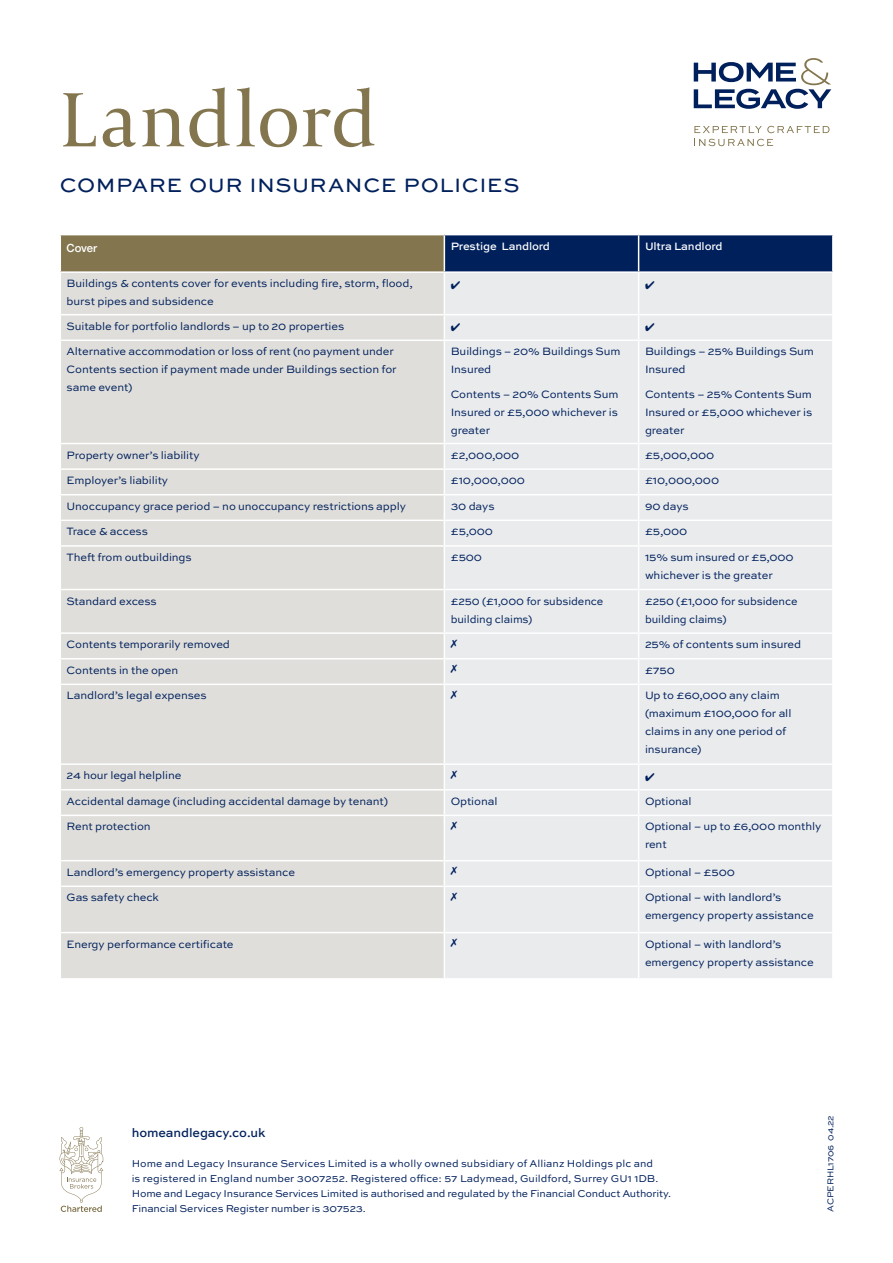
<style>
.page{position:relative;width:893px;height:1263px;background:#fff}
.page>*{position:absolute;margin:0;border:0;box-sizing:border-box;transform-origin:0 0}
.t1{font:81px "Capitolium 2";letter-spacing:-.005em;color:#83754e}
.t2{font:24px "Sweet Sans Pro";letter-spacing:-.005em;color:#00205c}
.t3{font:500 12.75px "Sweet Sans Pro";letter-spacing:-.01em;color:#00205c}
.t4{font:11.25px/18px "Sweet Sans Pro";letter-spacing:-.01em;color:#00205c}
.t5{font:500 11.25px "Sweet Sans Pro";letter-spacing:-.01em;color:#fff}
.t6{font:500 11.25px "Helvetica Neue";letter-spacing:-.01em;color:#fff}
.t7{font:10.5px/15px "Sweet Sans Pro";letter-spacing:-.005em;color:#00205c}
.t8{font:9px "Sweet Sans Pro";letter-spacing:-.01em;color:#00205c}
</style>
<div class="page">
<div style="left:60px;top:235px;width:384px;height:37px;background:#83754e"></div>
<div style="left:445px;top:235px;width:387px;height:36px;background:#00205c"></div>
<div style="left:61px;top:273px;width:383px;height:705px;background:#dfdeda"></div>
<div style="left:445px;top:273px;width:387px;height:705px;background:#e9ebed"></div>
<hr style="left:60px;top:235px;width:1px;height:36px;background:#fff">
<hr style="left:638px;top:235px;width:1px;height:36px;background:#fff">
<hr style="left:60px;top:271px;width:384px;height:2px;background:#fff">
<hr style="left:638px;top:273px;width:1px;height:41px;background:#fff">
<hr style="left:60px;top:314px;width:384px;height:1px;background:#fff">
<hr style="left:444px;top:314px;width:195px;height:1px;background:#fff">
<hr style="left:639px;top:314px;width:195px;height:1px;background:#fff">
<svg style="left:638px;top:315px;width:1px;height:24px"></svg>
<hr style="left:60px;top:339px;width:384px;height:2px;background:#fff">
<hr style="left:444px;top:339px;width:195px;height:2px;background:#fff">
<hr style="left:639px;top:339px;width:195px;height:2px;background:#fff">
<hr style="left:638px;top:341px;width:1px;height:102px;background:#fff">
<hr style="left:60px;top:443px;width:384px;height:1px;background:#fff">
<hr style="left:444px;top:443px;width:195px;height:1px;background:#fff">
<hr style="left:639px;top:443px;width:195px;height:1px;background:#fff">
<hr style="left:60px;top:468px;width:384px;height:2px;background:#fff">
<hr style="left:444px;top:468px;width:195px;height:2px;background:#fff">
<hr style="left:639px;top:468px;width:195px;height:2px;background:#fff">
<hr style="left:60px;top:494px;width:384px;height:1px;background:#fff">
<hr style="left:444px;top:494px;width:195px;height:1px;background:#fff">
<hr style="left:639px;top:494px;width:195px;height:1px;background:#fff">
<hr style="left:60px;top:520px;width:384px;height:1px;background:#fff">
<hr style="left:444px;top:520px;width:195px;height:1px;background:#fff">
<hr style="left:639px;top:520px;width:195px;height:1px;background:#fff">
<svg style="left:638px;top:444px;width:1px;height:101px"></svg>
<hr style="left:60px;top:545px;width:384px;height:2px;background:#fff">
<hr style="left:444px;top:545px;width:195px;height:2px;background:#fff">
<hr style="left:639px;top:545px;width:195px;height:2px;background:#fff">
<hr style="left:638px;top:547px;width:1px;height:42px;background:#fff">
<hr style="left:60px;top:589px;width:384px;height:1px;background:#fff">
<hr style="left:444px;top:589px;width:195px;height:1px;background:#fff">
<hr style="left:639px;top:589px;width:195px;height:1px;background:#fff">
<hr style="left:638px;top:590px;width:1px;height:42px;background:#fff">
<hr style="left:60px;top:632px;width:384px;height:2px;background:#fff">
<hr style="left:444px;top:632px;width:195px;height:2px;background:#fff">
<hr style="left:639px;top:632px;width:195px;height:2px;background:#fff">
<hr style="left:60px;top:658px;width:384px;height:1px;background:#fff">
<hr style="left:444px;top:658px;width:195px;height:1px;background:#fff">
<hr style="left:639px;top:658px;width:195px;height:1px;background:#fff">
<svg style="left:638px;top:634px;width:1px;height:50px"></svg>
<hr style="left:60px;top:684px;width:384px;height:1px;background:#fff">
<hr style="left:444px;top:684px;width:195px;height:1px;background:#fff">
<hr style="left:639px;top:684px;width:195px;height:1px;background:#fff">
<hr style="left:638px;top:685px;width:1px;height:78px;background:#fff">
<hr style="left:60px;top:763px;width:384px;height:2px;background:#fff">
<hr style="left:444px;top:763px;width:195px;height:2px;background:#fff">
<hr style="left:639px;top:763px;width:195px;height:2px;background:#fff">
<hr style="left:60px;top:789px;width:384px;height:1px;background:#fff">
<hr style="left:444px;top:789px;width:195px;height:1px;background:#fff">
<hr style="left:639px;top:789px;width:195px;height:1px;background:#fff">
<svg style="left:638px;top:765px;width:1px;height:50px"></svg>
<hr style="left:60px;top:815px;width:384px;height:1px;background:#fff">
<hr style="left:444px;top:815px;width:195px;height:1px;background:#fff">
<hr style="left:639px;top:815px;width:195px;height:1px;background:#fff">
<hr style="left:638px;top:816px;width:1px;height:44px;background:#fff">
<hr style="left:60px;top:860px;width:384px;height:1px;background:#fff">
<hr style="left:444px;top:860px;width:195px;height:1px;background:#fff">
<hr style="left:639px;top:860px;width:195px;height:1px;background:#fff">
<svg style="left:638px;top:861px;width:1px;height:24px"></svg>
<hr style="left:60px;top:885px;width:384px;height:2px;background:#fff">
<hr style="left:444px;top:885px;width:195px;height:2px;background:#fff">
<hr style="left:639px;top:885px;width:195px;height:2px;background:#fff">
<hr style="left:638px;top:887px;width:1px;height:45px;background:#fff">
<hr style="left:60px;top:932px;width:384px;height:1px;background:#fff">
<hr style="left:444px;top:932px;width:195px;height:1px;background:#fff">
<hr style="left:639px;top:932px;width:195px;height:1px;background:#fff">
<hr style="left:638px;top:933px;width:1px;height:45px;background:#fff">
<svg style="left:694px;top:126px;width:135px;height:7px"></svg>
<svg style="left:694px;top:139px;width:79px;height:7px"></svg>
<svg style="left:694px;top:58px;width:137px;height:51px"></svg>
<svg style="left:60px;top:1127px;width:43px;height:85px"></svg>
<svg style="left:451px;top:639px;width:6px;height:8px"></svg>
<svg style="left:451px;top:665px;width:6px;height:8px"></svg>
<svg style="left:451px;top:690px;width:6px;height:8px"></svg>
<svg style="left:451px;top:770px;width:6px;height:8px"></svg>
<svg style="left:451px;top:821px;width:6px;height:9px"></svg>
<svg style="left:451px;top:867px;width:6px;height:8px"></svg>
<svg style="left:451px;top:892px;width:6px;height:8px"></svg>
<svg style="left:451px;top:938px;width:6px;height:9px"></svg>
<svg style="left:451px;top:281px;width:9px;height:8px"></svg>
<svg style="left:645px;top:281px;width:9px;height:8px"></svg>
<svg style="left:451px;top:323px;width:9px;height:8px"></svg>
<svg style="left:645px;top:323px;width:9px;height:8px"></svg>
<svg style="left:645px;top:772px;width:9px;height:9px"></svg>
<h1 class="t1" style="left:60px;top:66px;width:319px">Landlord</h1>
<h2 class="t2" style="left:60px;top:167px;width:462px">compare our insurance policies</h2>
<p class="t6" style="left:67px;top:239px;width:32px">Cover</p>
<p class="t5" style="left:451px;top:238px;width:101px">Prestige Landlord</p>
<p class="t5" style="left:645px;top:238px;width:79px">Ultra Landlord</p>
<p class="t4" style="left:67px;top:274px;width:348px">Buildings &amp; contents cover for events including fire, storm, flood, burst pipes and subsidence</p>
<p class="t4" style="left:67px;top:316px;width:279px">Suitable for portfolio landlords – up to 20 properties</p>
<p class="t4" style="left:67px;top:342px;width:332px">Alternative accommodation or loss of rent (no payment under<br>Contents section if payment made under Buildings section for same event)</p>
<p class="t4" style="left:451px;top:342px;width:171px">Buildings – 20% Buildings Sum<br>Insured</p>
<p class="t4" style="left:451px;top:384px;width:169px;text-align:justify">Contents – 20% Contents Sum Insured or £5,000 whichever is greater</p>
<p class="t4" style="left:645px;top:342px;width:170px">Buildings – 25% Buildings Sum<br>Insured</p>
<p class="t4" style="left:645px;top:384px;width:169px;text-align:justify">Contents – 25% Contents Sum Insured or £5,000 whichever is greater</p>
<p class="t4" style="left:67px;top:445px;width:134px">Property owner’s liability</p>
<p class="t4" style="left:451px;top:445px;width:70px">£2,000,000</p>
<p class="t4" style="left:645px;top:445px;width:71px">£5,000,000</p>
<p class="t4" style="left:67px;top:471px;width:103px">Employer’s liability</p>
<p class="t4" style="left:451px;top:471px;width:76px">£10,000,000</p>
<p class="t4" style="left:645px;top:471px;width:76px">£10,000,000</p>
<p class="t4" style="left:67px;top:497px;width:341px">Unoccupancy grace period – no unoccupancy restrictions apply</p>
<p class="t4" style="left:451px;top:497px;width:45px">30 days</p>
<p class="t4" style="left:645px;top:497px;width:45px">90 days</p>
<p class="t4" style="left:67px;top:522px;width:83px">Trace &amp; access</p>
<p class="t4" style="left:451px;top:522px;width:44px">£5,000</p>
<p class="t4" style="left:645px;top:522px;width:44px">£5,000</p>
<p class="t4" style="left:67px;top:548px;width:127px">Theft from outbuildings</p>
<p class="t4" style="left:451px;top:548px;width:33px">£500</p>
<p class="t4" style="left:645px;top:548px;width:150px">15% sum insured or £5,000 whichever is the greater</p>
<p class="t4" style="left:67px;top:591px;width:92px">Standard excess</p>
<p class="t4" style="left:451px;top:591px;width:154px">£250 (£1,000 for subsidence building claims)</p>
<p class="t4" style="left:645px;top:591px;width:154px">£250 (£1,000 for subsidence building claims)</p>
<p class="t4" style="left:67px;top:635px;width:165px">Contents temporarily removed</p>
<p class="t4" style="left:645px;top:635px;width:158px">25% of contents sum insured</p>
<p class="t4" style="left:67px;top:660px;width:113px">Contents in the open</p>
<p class="t4" style="left:645px;top:660px;width:31px">£750</p>
<p class="t4" style="left:67px;top:686px;width:141px">Landlord’s legal expenses</p>
<p class="t4" style="left:645px;top:686px;width:148px">Up to £60,000 any claim (maximum £100,000 for all claims in any one period of insurance)</p>
<p class="t4" style="left:67px;top:766px;width:116px">24 hour legal helpline</p>
<p class="t4" style="left:67px;top:792px;width:323px">Accidental damage (including accidental damage by tenant)</p>
<p class="t4" style="left:451px;top:792px;width:48px">Optional</p>
<p class="t4" style="left:645px;top:792px;width:48px">Optional</p>
<p class="t4" style="left:67px;top:817px;width:86px">Rent protection</p>
<p class="t4" style="left:645px;top:817px;width:178px">Optional – up to £6,000 monthly rent</p>
<p class="t4" style="left:67px;top:862px;width:230px">Landlord’s emergency property assistance</p>
<p class="t4" style="left:645px;top:862px;width:91px">Optional – £500</p>
<p class="t4" style="left:67px;top:888px;width:94px">Gas safety check</p>
<p class="t4" style="left:645px;top:888px;width:170px">Optional – with landlord’s emergency property assistance</p>
<p class="t4" style="left:67px;top:934px;width:168px">Energy performance certificate</p>
<p class="t4" style="left:645px;top:934px;width:170px">Optional – with landlord’s emergency property assistance</p>
<p class="t3" style="left:132px;top:1123px;width:135px">homeandlegacy.co.uk</p>
<p class="t7" style="left:132px;top:1155px;width:541px">Home and Legacy Insurance Services Limited is a wholly owned subsidiary of Allianz Holdings plc and<br>is registered in England number 3007252. Registered office: 57 Ladymead, Guildford, Surrey GU1 1DB.<br>Home and Legacy Insurance Services Limited is authorised and regulated by the Financial Conduct Authority.<br>Financial Services Register number is 307523.</p>
<p class="t8" style="left:824px;top:1212px;width:98px;rotate:-90deg">ACPERHL1706 04.22</p>
</div>
